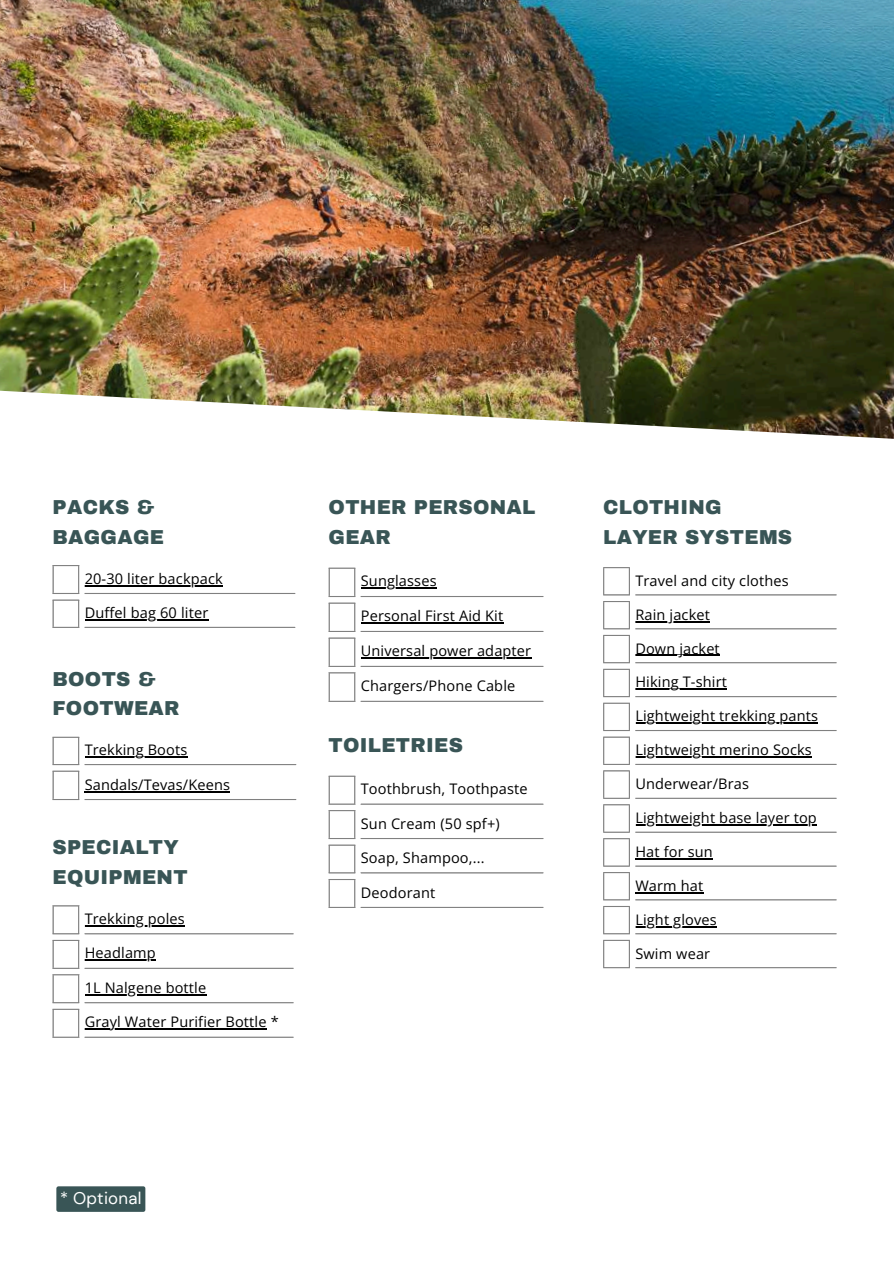
<style>
.page{position:relative;width:894px;height:1264px;background:#fff}
.page>*{position:absolute;margin:0;border:0;box-sizing:border-box;transform-origin:0 0}
.t1{font:900 19.8px/29.5px "Archivo";letter-spacing:.015em;color:#395556}
.t2{font:16.8px "DM Sans";letter-spacing:.015em;color:#fff}
.t3{font:14.55px "Open Sans";letter-spacing:.01em;color:#000}
</style>
<div class="page">
<hr style="left:85px;top:585px;width:138px;height:2px;background:#000">
<hr style="left:85px;top:619px;width:123px;height:1px;background:#000">
<hr style="left:85px;top:593px;width:210px;height:1px;background:#808080">
<svg style="left:52px;top:565px;width:27px;height:63px"></svg>
<hr style="left:85px;top:627px;width:210px;height:1px;background:#808080">
<hr style="left:85px;top:756px;width:102px;height:2px;background:#000">
<hr style="left:85px;top:791px;width:145px;height:1px;background:#000">
<hr style="left:85px;top:764px;width:211px;height:1px;background:#808080">
<svg style="left:52px;top:736px;width:27px;height:64px"></svg>
<hr style="left:85px;top:799px;width:211px;height:1px;background:#808080">
<hr style="left:85px;top:925px;width:100px;height:1px;background:#000">
<hr style="left:85px;top:959px;width:71px;height:1px;background:#000">
<hr style="left:85px;top:993px;width:121px;height:2px;background:#000">
<hr style="left:85px;top:1028px;width:182px;height:1px;background:#000">
<hr style="left:85px;top:933px;width:208px;height:1px;background:#808080">
<svg style="left:52px;top:905px;width:27px;height:63px"></svg>
<hr style="left:85px;top:967px;width:208px;height:1px;background:#808080">
<hr style="left:85px;top:1002px;width:208px;height:1px;background:#808080">
<svg style="left:52px;top:974px;width:27px;height:63px"></svg>
<hr style="left:85px;top:1036px;width:208px;height:1px;background:#808080">
<hr style="left:635px;top:621px;width:75px;height:1px;background:#000">
<hr style="left:635px;top:655px;width:84px;height:1px;background:#000">
<hr style="left:635px;top:688px;width:91px;height:2px;background:#000">
<hr style="left:635px;top:722px;width:183px;height:2px;background:#000">
<hr style="left:635px;top:756px;width:176px;height:1px;background:#000">
<hr style="left:635px;top:824px;width:181px;height:1px;background:#000">
<hr style="left:635px;top:858px;width:77px;height:1px;background:#000">
<hr style="left:635px;top:892px;width:68px;height:1px;background:#000">
<hr style="left:635px;top:925px;width:81px;height:2px;background:#000">
<svg style="left:603px;top:567px;width:26px;height:28px"></svg>
<hr style="left:635px;top:594px;width:201px;height:1px;background:#808080">
<svg style="left:603px;top:601px;width:26px;height:28px"></svg>
<hr style="left:635px;top:628px;width:201px;height:1px;background:#808080">
<svg style="left:603px;top:635px;width:26px;height:28px"></svg>
<hr style="left:635px;top:662px;width:201px;height:1px;background:#808080">
<hr style="left:603px;top:668px;width:26px;height:2px;background:#808080">
<hr style="left:635px;top:696px;width:201px;height:1px;background:#808080">
<hr style="left:635px;top:730px;width:201px;height:1px;background:#808080">
<svg style="left:603px;top:670px;width:26px;height:93px"></svg>
<hr style="left:603px;top:763px;width:26px;height:2px;background:#808080">
<hr style="left:635px;top:763px;width:201px;height:2px;background:#808080">
<svg style="left:603px;top:770px;width:26px;height:28px"></svg>
<hr style="left:635px;top:797px;width:201px;height:1px;background:#808080">
<svg style="left:603px;top:804px;width:26px;height:28px"></svg>
<hr style="left:635px;top:831px;width:201px;height:1px;background:#808080">
<svg style="left:603px;top:838px;width:26px;height:28px"></svg>
<hr style="left:635px;top:865px;width:201px;height:1px;background:#808080">
<svg style="left:603px;top:872px;width:26px;height:28px"></svg>
<hr style="left:635px;top:899px;width:201px;height:1px;background:#808080">
<hr style="left:603px;top:905px;width:26px;height:2px;background:#808080">
<hr style="left:635px;top:933px;width:201px;height:1px;background:#808080">
<svg style="left:603px;top:907px;width:26px;height:61px"></svg>
<hr style="left:635px;top:967px;width:201px;height:1px;background:#808080">
<svg style="left:328px;top:775px;width:27px;height:29px"></svg>
<hr style="left:361px;top:803px;width:182px;height:1px;background:#808080">
<hr style="left:361px;top:838px;width:182px;height:1px;background:#808080">
<svg style="left:328px;top:810px;width:27px;height:63px"></svg>
<hr style="left:361px;top:872px;width:182px;height:1px;background:#808080">
<svg style="left:328px;top:879px;width:27px;height:27px"></svg>
<hr style="left:328px;top:906px;width:27px;height:2px;background:#808080">
<hr style="left:361px;top:906px;width:182px;height:2px;background:#808080">
<hr style="left:361px;top:587px;width:75px;height:1px;background:#000">
<hr style="left:361px;top:622px;width:142px;height:1px;background:#000">
<hr style="left:361px;top:657px;width:170px;height:1px;background:#000">
<hr style="left:361px;top:596px;width:182px;height:1px;background:#808080">
<hr style="left:361px;top:631px;width:182px;height:1px;background:#808080">
<hr style="left:361px;top:666px;width:182px;height:1px;background:#808080">
<svg style="left:328px;top:567px;width:27px;height:133px"></svg>
<hr style="left:328px;top:700px;width:27px;height:2px;background:#808080">
<hr style="left:361px;top:700px;width:182px;height:2px;background:#808080">
<img style="left:0;top:0;width:893px;height:439px">
<div style="left:56px;top:1186px;width:89px;height:25px;background:#395556"></div>
<h1 class="t1" style="left:52px;top:492px;width:113px">PACKS &amp;<br>BAGGAGE</h1>
<p class="t3" style="left:85px;top:569px;width:140px">20-30 liter backpack</p>
<p class="t3" style="left:85px;top:602px;width:125px">Duffel bag 60 liter</p>
<h1 class="t1" style="left:52px;top:664px;width:129px">BOOTS &amp;<br>FOOTWEAR</h1>
<p class="t3" style="left:85px;top:739px;width:104px">Trekking Boots</p>
<p class="t3" style="left:85px;top:774px;width:147px">Sandals/Tevas/Keens</p>
<h1 class="t1" style="left:52px;top:832px;width:137px">SPECIALTY<br>EQUIPMENT</h1>
<p class="t3" style="left:85px;top:908px;width:101px">Trekking poles</p>
<p class="t3" style="left:85px;top:942px;width:72px">Headlamp</p>
<p class="t3" style="left:85px;top:977px;width:123px">1L Nalgene bottle</p>
<p class="t3" style="left:85px;top:1011px;width:195px">Grayl Water Purifier Bottle *</p>
<h1 class="t1" style="left:328px;top:492px;width:208px">OTHER PERSONAL<br>GEAR</h1>
<p class="t3" style="left:361px;top:570px;width:77px">Sunglasses</p>
<p class="t3" style="left:361px;top:605px;width:144px">Personal First Aid Kit</p>
<p class="t3" style="left:361px;top:640px;width:172px">Universal power adapter</p>
<p class="t3" style="left:361px;top:675px;width:156px">Chargers/Phone Cable</p>
<h1 class="t1" style="left:328px;top:730px;width:136px">TOILETRIES</h1>
<p class="t3" style="left:361px;top:778px;width:168px">Toothbrush, Toothpaste</p>
<p class="t3" style="left:361px;top:813px;width:140px">Sun Cream (50 spf+)</p>
<p class="t3" style="left:361px;top:847px;width:125px">Soap, Shampoo,...</p>
<p class="t3" style="left:361px;top:882px;width:76px">Deodorant</p>
<p class="t2" style="left:60px;top:1187px;width:83px">* Optional</p>
<h1 class="t1" style="left:603px;top:492px;width:190px">CLOTHING<br>LAYER SYSTEMS</h1>
<p class="t3" style="left:635px;top:570px;width:155px">Travel and city clothes</p>
<p class="t3" style="left:635px;top:604px;width:76px">Rain jacket</p>
<p class="t3" style="left:635px;top:638px;width:86px">Down jacket</p>
<p class="t3" style="left:635px;top:672px;width:93px">Hiking T-shirt</p>
<p class="t3" style="left:635px;top:705px;width:184px">Lightweight trekking pants</p>
<p class="t3" style="left:635px;top:739px;width:178px">Lightweight merino Socks</p>
<p class="t3" style="left:635px;top:773px;width:115px">Underwear/Bras</p>
<p class="t3" style="left:635px;top:807px;width:183px">Lightweight base layer top</p>
<p class="t3" style="left:635px;top:841px;width:79px">Hat for sun</p>
<p class="t3" style="left:635px;top:875px;width:69px">Warm hat</p>
<p class="t3" style="left:635px;top:909px;width:83px">Light gloves</p>
<p class="t3" style="left:635px;top:942px;width:76px">Swim wear</p>
</div>
